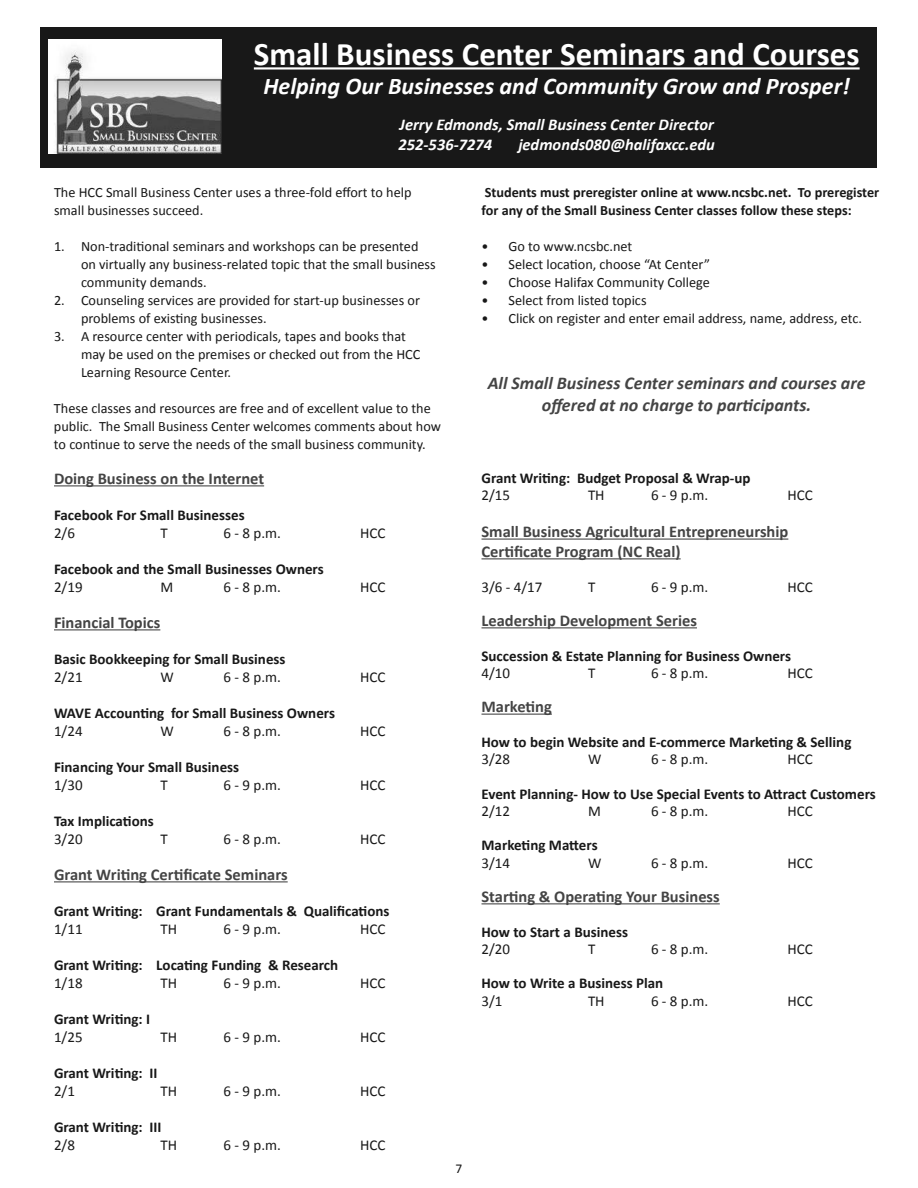
<style>
.page{position:relative;width:918px;height:1188px;background:#fff}
.page>*{position:absolute;margin:0;border:0;box-sizing:border-box;transform-origin:0 0}
.t1{font:700 33px "Calibri";color:#fff}
.t2{font:italic 700 24px "Calibri";color:#fff}
.t3{font:italic 700 18px/21.6px "Calibri";color:#444;text-align:center}
.t4{font:700 16.5px/19.8px "Calibri";color:#444}
.t5{font:italic 700 16.5px/19.8px "Calibri";color:#fff}
.t6{font:700 15px "Calibri";color:#181818}
.t7{font:15px "Calibri";color:#181818}
.t8{font:14.25px/18px "Calibri";color:#181818}
.t9{font:700 14.25px/18px "Calibri";color:#181818}
.t10{font:13.5px "Calibri";color:#181818}
</style>
<div class="page">
<div style="left:40px;top:27px;width:838px;height:140px;background:#181818"></div>
<hr style="left:254px;top:67px;width:606px;height:3px;background:#fff">
<img style="left:48px;top:40px;width:173px;height:114px">
<hr style="left:54px;top:485px;width:210px;height:1px;background:#444">
<hr style="left:54px;top:629px;width:106px;height:1px;background:#444">
<hr style="left:54px;top:881px;width:234px;height:1px;background:#444">
<hr style="left:482px;top:539px;width:306px;height:1px;background:#444">
<hr style="left:482px;top:558px;width:199px;height:1px;background:#444">
<hr style="left:482px;top:627px;width:215px;height:1px;background:#444">
<hr style="left:482px;top:714px;width:70px;height:1px;background:#444">
<hr style="left:482px;top:903px;width:238px;height:1px;background:#444">
<h1 class="t1" style="left:254px;top:33px;width:607px">Small Business Center Seminars and Courses</h1>
<h2 class="t2" style="left:263px;top:70px;width:588px">Helping Our Businesses and Community Grow and Prosper!</h2>
<p class="t5" style="left:398px;top:115px;width:317px">Jerry Edmonds, Small Business Center Director<br>252-536-7274</p>
<p class="t5" style="left:518px;top:135px;width:198px">jedmonds080@halifaxcc.edu</p>
<p class="t9" style="left:482px;top:183px;width:399px">Students must preregister online at www.ncsbc.net. To preregister for any of the Small Business Center classes follow these steps:</p>
<p class="t8" style="left:482px;top:237px;width:152px">• Go to www.ncsbc.net</p>
<p class="t8" style="left:482px;top:255px;width:230px">• Select location, choose “At Center”</p>
<p class="t8" style="left:482px;top:273px;width:230px">• Choose Halifax Community College</p>
<p class="t8" style="left:482px;top:291px;width:167px">• Select from listed topics</p>
<p class="t8" style="left:482px;top:309px;width:382px">• Click on register and enter email address, name, address, etc.</p>
<p class="t8" style="left:54px;top:183px;width:359px">The HCC Small Business Center uses a three-fold effort to help small businesses succeed.</p>
<p class="t8" style="left:81px;top:237px;width:356px;text-indent:-27px">1. Non-traditional seminars and workshops can be presented on virtually any business-related topic that the small business community demands.</p>
<p class="t8" style="left:81px;top:291px;width:341px;text-indent:-27px">2. Counseling services are provided for start-up businesses or problems of existing businesses.</p>
<p class="t8" style="left:81px;top:327px;width:341px;text-indent:-27px">3. A resource center with periodicals, tapes and books that may be used on the premises or checked out from the HCC<br>Learning Resource Center.</p>
<p class="t8" style="left:54px;top:399px;width:389px">These classes and resources are free and of excellent value to the public. The Small Business Center welcomes comments about how to continue to serve the needs of the small business community.</p>
<p class="t3" style="left:488px;top:373px;width:379px">All Small Business Center seminars and courses are offered at no charge to participants.</p>
<p class="t4" style="left:54px;top:469px;width:212px">Doing Business on the Internet</p>
<p class="t6" style="left:54px;top:505px;width:192px">Facebook For Small Businesses</p>
<p class="t7" style="left:54px;top:524px;width:22px">2/6</p>
<p class="t7" style="left:160px;top:524px;width:9px">T</p>
<p class="t7" style="left:224px;top:524px;width:59px">6 - 8 p.m.</p>
<p class="t7" style="left:360px;top:524px;width:27px">HCC</p>
<p class="t6" style="left:54px;top:559px;width:271px">Facebook and the Small Businesses Owners</p>
<p class="t7" style="left:54px;top:578px;width:30px">2/19</p>
<p class="t7" style="left:160px;top:578px;width:14px">M</p>
<p class="t7" style="left:224px;top:578px;width:59px">6 - 8 p.m.</p>
<p class="t7" style="left:360px;top:578px;width:27px">HCC</p>
<p class="t4" style="left:54px;top:613px;width:108px">Financial Topics</p>
<p class="t6" style="left:54px;top:649px;width:233px">Basic Bookkeeping for Small Business</p>
<p class="t7" style="left:54px;top:668px;width:30px">2/21</p>
<p class="t7" style="left:160px;top:668px;width:15px">W</p>
<p class="t7" style="left:224px;top:668px;width:59px">6 - 8 p.m.</p>
<p class="t7" style="left:360px;top:668px;width:27px">HCC</p>
<p class="t6" style="left:54px;top:703px;width:283px">WAVE Accounting for Small Business Owners</p>
<p class="t7" style="left:54px;top:722px;width:30px">1/24</p>
<p class="t7" style="left:160px;top:722px;width:15px">W</p>
<p class="t7" style="left:224px;top:722px;width:59px">6 - 8 p.m.</p>
<p class="t7" style="left:360px;top:722px;width:27px">HCC</p>
<p class="t6" style="left:54px;top:757px;width:187px">Financing Your Small Business</p>
<p class="t7" style="left:54px;top:776px;width:30px">1/30</p>
<p class="t7" style="left:160px;top:776px;width:9px">T</p>
<p class="t7" style="left:224px;top:776px;width:59px">6 - 9 p.m.</p>
<p class="t7" style="left:360px;top:776px;width:27px">HCC</p>
<p class="t6" style="left:54px;top:811px;width:101px">Tax Implications</p>
<p class="t7" style="left:54px;top:830px;width:30px">3/20</p>
<p class="t7" style="left:160px;top:830px;width:9px">T</p>
<p class="t7" style="left:224px;top:830px;width:59px">6 - 8 p.m.</p>
<p class="t7" style="left:360px;top:830px;width:27px">HCC</p>
<p class="t4" style="left:54px;top:865px;width:235px">Grant Writing Certificate Seminars</p>
<p class="t6" style="left:54px;top:901px;width:337px">Grant Writing: Grant Fundamentals &amp; Qualifications</p>
<p class="t7" style="left:54px;top:920px;width:30px">1/11</p>
<p class="t7" style="left:160px;top:920px;width:18px">TH</p>
<p class="t7" style="left:224px;top:920px;width:59px">6 - 9 p.m.</p>
<p class="t7" style="left:360px;top:920px;width:27px">HCC</p>
<p class="t6" style="left:54px;top:955px;width:286px">Grant Writing: Locating Funding &amp; Research</p>
<p class="t7" style="left:54px;top:974px;width:30px">1/18</p>
<p class="t7" style="left:160px;top:974px;width:18px">TH</p>
<p class="t7" style="left:224px;top:974px;width:59px">6 - 9 p.m.</p>
<p class="t7" style="left:360px;top:974px;width:27px">HCC</p>
<p class="t6" style="left:54px;top:1009px;width:98px">Grant Writing: I</p>
<p class="t7" style="left:54px;top:1028px;width:30px">1/25</p>
<p class="t7" style="left:160px;top:1028px;width:18px">TH</p>
<p class="t7" style="left:224px;top:1028px;width:59px">6 - 9 p.m.</p>
<p class="t7" style="left:360px;top:1028px;width:27px">HCC</p>
<p class="t6" style="left:54px;top:1063px;width:105px">Grant Writing: II</p>
<p class="t7" style="left:54px;top:1082px;width:22px">2/1</p>
<p class="t7" style="left:160px;top:1082px;width:18px">TH</p>
<p class="t7" style="left:224px;top:1082px;width:59px">6 - 9 p.m.</p>
<p class="t7" style="left:360px;top:1082px;width:27px">HCC</p>
<p class="t6" style="left:54px;top:1117px;width:109px">Grant Writing: III</p>
<p class="t7" style="left:54px;top:1136px;width:22px">2/8</p>
<p class="t7" style="left:160px;top:1136px;width:18px">TH</p>
<p class="t7" style="left:224px;top:1136px;width:59px">6 - 9 p.m.</p>
<p class="t7" style="left:360px;top:1136px;width:27px">HCC</p>
<p class="t6" style="left:482px;top:468px;width:271px">Grant Writing: Budget Proposal &amp; Wrap-up</p>
<p class="t7" style="left:482px;top:486px;width:30px">2/15</p>
<p class="t7" style="left:588px;top:486px;width:18px">TH</p>
<p class="t7" style="left:651px;top:486px;width:59px">6 - 9 p.m.</p>
<p class="t7" style="left:788px;top:486px;width:27px">HCC</p>
<p class="t4" style="left:482px;top:522px;width:308px">Small Business Agricultural Entrepreneurship<br>Certificate Program (NC Real)</p>
<p class="t7" style="left:482px;top:577px;width:62px">3/6 - 4/17</p>
<p class="t7" style="left:588px;top:577px;width:9px">T</p>
<p class="t7" style="left:651px;top:577px;width:59px">6 - 9 p.m.</p>
<p class="t7" style="left:788px;top:577px;width:27px">HCC</p>
<p class="t4" style="left:482px;top:611px;width:217px">Leadership Development Series</p>
<p class="t6" style="left:482px;top:646px;width:311px">Succession &amp; Estate Planning for Business Owners</p>
<p class="t7" style="left:482px;top:663px;width:30px">4/10</p>
<p class="t7" style="left:588px;top:663px;width:9px">T</p>
<p class="t7" style="left:651px;top:663px;width:59px">6 - 8 p.m.</p>
<p class="t7" style="left:788px;top:663px;width:27px">HCC</p>
<p class="t4" style="left:482px;top:697px;width:72px">Marketing</p>
<p class="t6" style="left:482px;top:732px;width:371px">How to begin Website and E-commerce Marketing &amp; Selling</p>
<p class="t7" style="left:482px;top:750px;width:30px">3/28</p>
<p class="t7" style="left:588px;top:750px;width:15px">W</p>
<p class="t7" style="left:651px;top:750px;width:59px">6 - 8 p.m.</p>
<p class="t7" style="left:788px;top:750px;width:27px">HCC</p>
<p class="t6" style="left:482px;top:784px;width:396px">Event Planning- How to Use Special Events to Attract Customers</p>
<p class="t7" style="left:482px;top:801px;width:30px">2/12</p>
<p class="t7" style="left:588px;top:801px;width:14px">M</p>
<p class="t7" style="left:651px;top:801px;width:59px">6 - 8 p.m.</p>
<p class="t7" style="left:788px;top:801px;width:27px">HCC</p>
<p class="t6" style="left:482px;top:836px;width:118px">Marketing Matters</p>
<p class="t7" style="left:482px;top:853px;width:30px">3/14</p>
<p class="t7" style="left:588px;top:853px;width:15px">W</p>
<p class="t7" style="left:651px;top:853px;width:59px">6 - 8 p.m.</p>
<p class="t7" style="left:788px;top:853px;width:27px">HCC</p>
<p class="t4" style="left:482px;top:887px;width:240px">Starting &amp; Operating Your Business</p>
<p class="t6" style="left:482px;top:922px;width:148px">How to Start a Business</p>
<p class="t7" style="left:482px;top:939px;width:30px">2/20</p>
<p class="t7" style="left:588px;top:939px;width:9px">T</p>
<p class="t7" style="left:651px;top:939px;width:59px">6 - 8 p.m.</p>
<p class="t7" style="left:788px;top:939px;width:27px">HCC</p>
<p class="t6" style="left:482px;top:974px;width:183px">How to Write a Business Plan</p>
<p class="t7" style="left:482px;top:991px;width:22px">3/1</p>
<p class="t7" style="left:588px;top:991px;width:18px">TH</p>
<p class="t7" style="left:651px;top:991px;width:59px">6 - 8 p.m.</p>
<p class="t7" style="left:788px;top:991px;width:27px">HCC</p>
<p class="t10" style="left:456px;top:1160px;width:8px">7</p>
</div>
